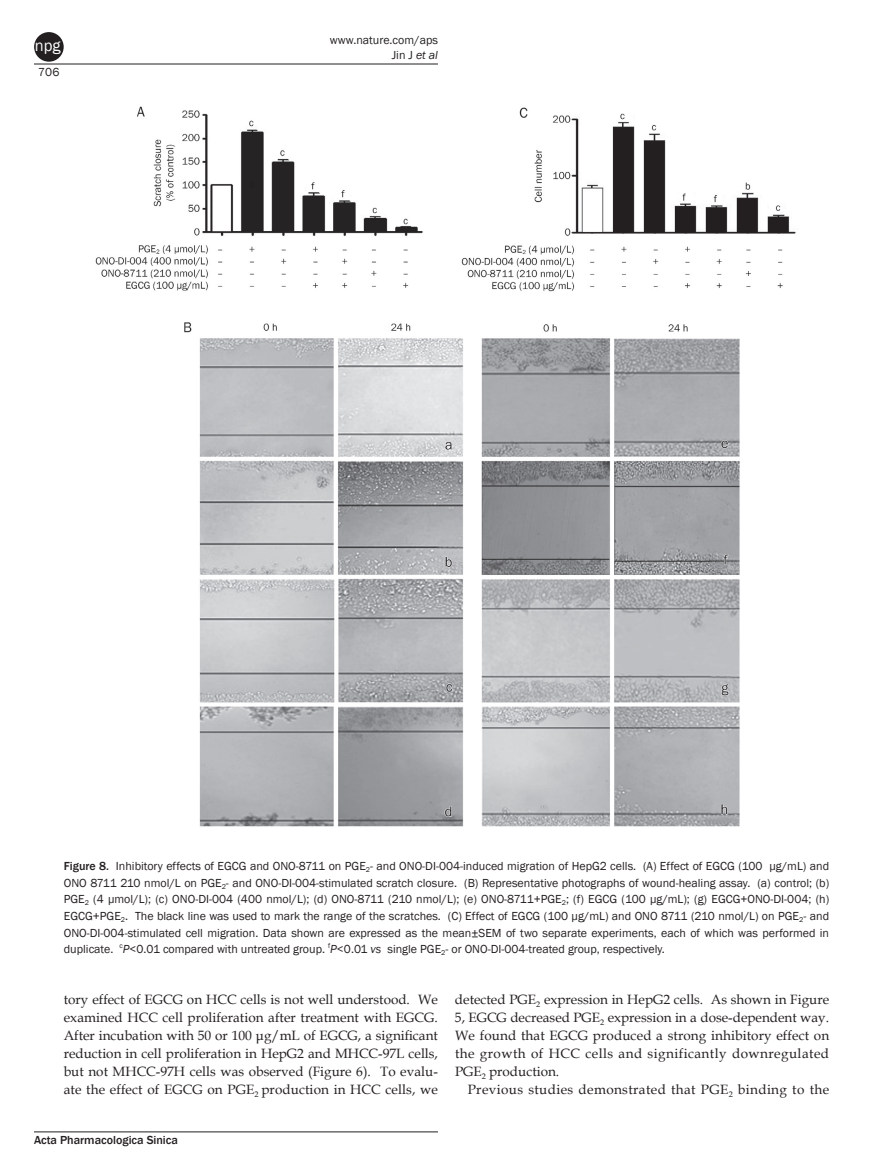
<style>
.page{position:relative;width:893px;height:1170px;background:#fff}
.page>*{position:absolute;margin:0;border:0;box-sizing:border-box;transform-origin:0 0}
.t1{font:16.5px "Franklin Gothic";color:#fff}
.t2{font:13.5px/18px "Book Antiqua";letter-spacing:.03em;color:#231f20;text-align:justify}
.t3{font:12px/16.5px "Franklin Gothic";color:#231f20;text-align:right}
.t4{font:500 12px "Franklin Gothic";color:#231f20}
.s1{font-style:italic}
.s2{font-weight:500}
</style>
<div class="page">
<hr style="left:34px;top:64px;width:404px;height:1px;background:#231f20">
<hr style="left:34px;top:1131px;width:404px;height:1px;background:#231f20">
<div style="left:34px;top:32px;width:30px;height:30px;background:#231f20;border-radius:50%"></div>
<img style="left:95px;top:106px;width:701px;height:721px">
<h1 class="t1" style="left:35px;top:35px;width:27px">npg</h1>
<p class="t3" style="left:38px;top:64px;width:23px">706</p>
<p class="t3" style="left:330px;top:32px;width:110px;line-height:15px">www.nature.com/aps<br>Jin J <span class="s1">et al</span></p>
<p class="t3" style="left:64px;top:858px;width:767px;text-align:justify"><span class="s2">Figure 8.</span> Inhibitory effects of EGCG and ONO-8711 on PGE<sub>2</sub>- and ONO-DI-004-induced migration of HepG2 cells. (A) Effect of EGCG (100 μg/mL) and ONO 8711 210 nmol/L on PGE<sub>2</sub>- and ONO-DI-004-stimulated scratch closure. (B) Representative photographs of wound-healing assay. (a) control; (b)<br>PGE<sub>2</sub> (4 μmol/L); (c) ONO-DI-004 (400 nmol/L); (d) ONO-8711 (210 nmol/L); (e) ONO-8711+PGE<sub>2</sub>; (f) EGCG (100 μg/mL); (g) EGCG+ONO-DI-004; (h)<br>EGCG+PGE<sub>2</sub>. The black line was used to mark the range of the scratches. (C) Effect of EGCG (100 μg/mL) and ONO 8711 (210 nmol/L) on PGE<sub>2</sub>- and ONO-DI-004-stimulated cell migration. Data shown are expressed as the mean±SEM of two separate experiments, each of which was performed in duplicate. <sup>c</sup><span class="s1">P</span>&lt;0.01 compared with untreated group. <sup>f</sup><span class="s1">P</span>&lt;0.01 <span class="s1">vs</span> single PGE<sub>2</sub>- or ONO-DI-004-treated group, respectively.</p>
<p class="t2" style="left:64px;top:990px;width:376px">tory effect of EGCG on HCC cells is not well understood. We examined HCC cell proliferation after treatment with EGCG.<br>After incubation with 50 or 100 μg/mL of EGCG, a significant reduction in cell proliferation in HepG2 and MHCC-97L cells, but not MHCC-97H cells was observed (Figure 6). To evalu&shy;ate the effect of EGCG on PGE<sub>2</sub> production in HCC cells, we</p>
<p class="t2" style="left:455px;top:990px;width:376px">detected PGE<sub>2</sub> expression in HepG2 cells. As shown in Figure 5, EGCG decreased PGE<sub>2</sub> expression in a dose-dependent way.<br>We found that EGCG produced a strong inhibitory effect on the growth of HCC cells and significantly downregulated PGE<sub>2</sub> production.</p>
<p class="t2" style="left:468px;top:1080px;width:363px">Previous studies demonstrated that PGE<sub>2</sub> binding to the</p>
<p class="t4" style="left:34px;top:1132px;width:145px">Acta Pharmacologica Sinica</p>
</div>
